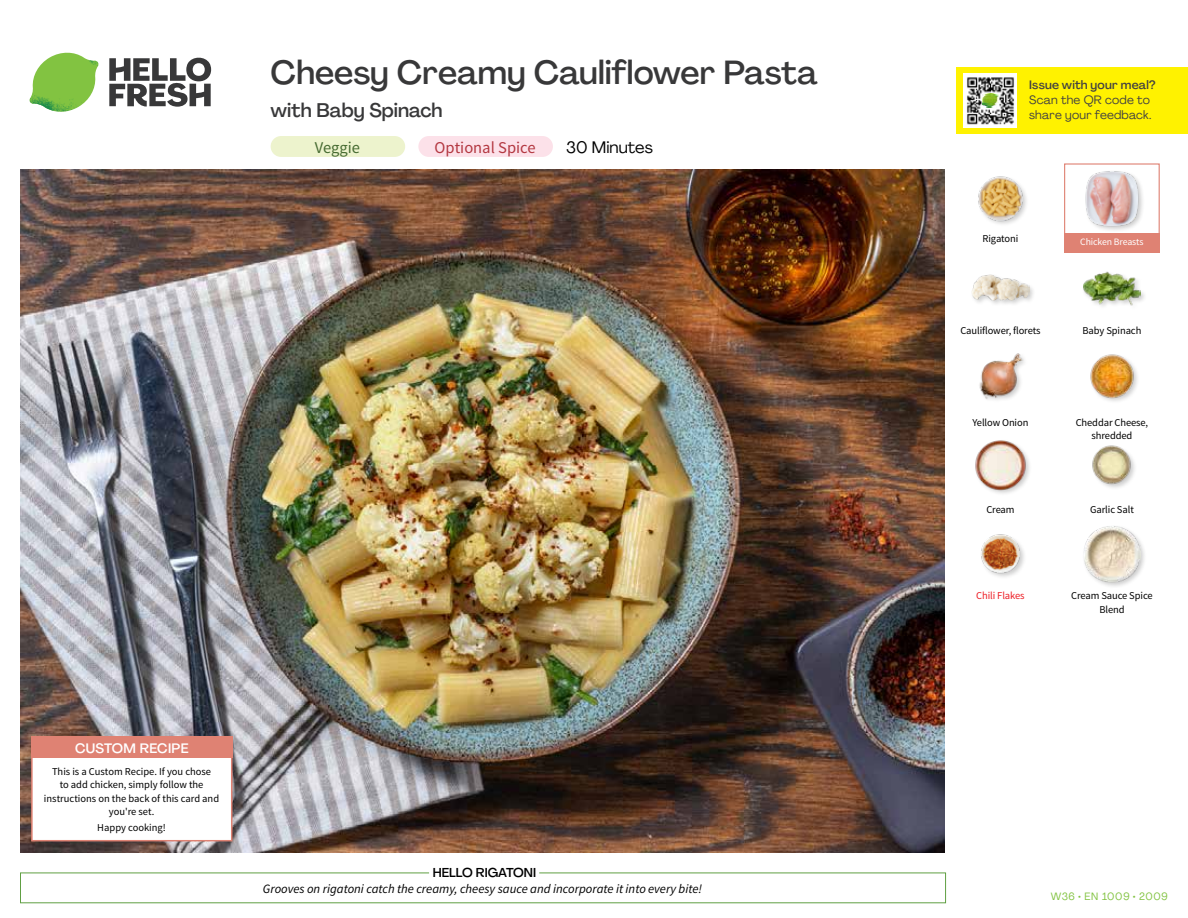
<style>
.page{position:relative;width:1188px;height:918px;background:#fff}
.page>*{position:absolute;margin:0;border:0;box-sizing:border-box;transform-origin:0 0}
.t1{font:500 33px "Agrandir";letter-spacing:-.005em;color:#383839}
.t2{font:500 19.5px "Agrandir";color:#383839}
.t3{font:16.5px "Source Sans Pro";color:#b33841}
.t4{font:16.5px "Agrandir";color:#000}
.t5{font:16.5px "Source Sans Pro";color:#476b32}
.t6{font:500 13.5px "Agrandir";letter-spacing:.02em;color:#fff}
.t7{font:italic 12.75px "Source Sans Pro";color:#000}
.t8{font:500 12.75px "Agrandir";color:#000}
.t9{font:12px/15px "Agrandir";letter-spacing:.02em;color:#414042}
.t10{font:500 12px "Agrandir";letter-spacing:.02em;color:#414042}
.t11{font:10.5px/13.5px "Source Sans Pro";letter-spacing:-.01em;color:#000;text-align:center}
.t12{font:10.5px "Agrandir";letter-spacing:.05em;color:#82c341}
.t13{font:10.5px "Source Sans Pro";letter-spacing:-.01em;color:#ed1d24}
.t14{font:9.75px "Source Sans Pro";letter-spacing:-.01em;color:#fff}
</style>
<div class="page">
<svg style="left:109px;top:57px;width:102px;height:50px"></svg>
<svg style="left:34px;top:53px;width:62px;height:40px"></svg>
<img style="left:67px;top:53px;width:32px;height:26px">
<img style="left:33px;top:75px;width:59px;height:11px">
<img style="left:29px;top:79px;width:61px;height:33px">
<img style="left:65px;top:86px;width:27px;height:25px">
<div style="left:20px;top:873px;width:926px;height:30px;border:1px solid #609f43"></div>
<div style="left:429px;top:865px;width:110px;height:15px;background:#fff"></div>
<img style="left:21px;top:170px;width:924px;height:682px">
<div style="left:271px;top:136px;width:134px;height:21px;background:#edf3cd;border-radius:10px"></div>
<div style="left:418px;top:136px;width:135px;height:21px;background:#fce1e9;border-radius:10px"></div>
<div style="left:1082px;top:524px;width:65px;height:65px;background:#000;opacity:.2"></div>
<img style="left:1083px;top:525px;width:58px;height:58px">
<img style="left:981px;top:534px;width:43px;height:43px">
<img style="left:1092px;top:445px;width:43px;height:43px">
<img style="left:975px;top:440px;width:54px;height:54px">
<img style="left:1090px;top:354px;width:48px;height:47px">
<img style="left:979px;top:353px;width:45px;height:47px">
<div style="left:1082px;top:271px;width:65px;height:41px;background:#000;opacity:.2"></div>
<img style="left:1083px;top:271px;width:58px;height:41px">
<div style="left:971px;top:274px;width:65px;height:34px;background:#000;opacity:.2"></div>
<img style="left:972px;top:274px;width:57px;height:34px">
<div style="left:1084px;top:170px;width:61px;height:63px;background:#000;opacity:.2"></div>
<img style="left:1084px;top:170px;width:57px;height:57px">
<img style="left:978px;top:176px;width:49px;height:48px">
<div style="left:1064px;top:163px;width:96px;height:73px;border:1px solid #df8273"></div>
<div style="left:1064px;top:234px;width:96px;height:19px;background:#df8273"></div>
<div style="left:31px;top:737px;width:201px;height:104px;background:#fff;border:2px solid #df8273"></div>
<div style="left:31px;top:737px;width:202px;height:21px;background:#df8273"></div>
<div style="left:956px;top:67px;width:232px;height:67px;background:#fff200"></div>
<img style="left:964px;top:74px;width:52px;height:54px">
<svg style="left:982px;top:93px;width:16px;height:14px"></svg>
<h1 class="t1" style="left:271px;top:52px;width:549px">Cheesy Creamy Cauliflower Pasta</h1>
<h2 class="t2" style="left:271px;top:98px;width:174px">with Baby Spinach</h2>
<h3 class="t5" style="left:315px;top:137px;width:47px">Veggie</h3>
<h3 class="t3" style="left:435px;top:137px;width:103px">Optional Spice</h3>
<h3 class="t4" style="left:566px;top:137px;width:88px">30 Minutes</h3>
<p class="t6" style="left:75px;top:739px;width:115px">CUSTOM RECIPE</p>
<p class="t11" style="left:44px;top:764px;width:177px">This is a Custom Recipe. If you chose<br>to add chicken, simply follow the instructions on the back of this card and you're set.</p>
<p class="t11" style="left:97px;top:821px;width:70px">Happy cooking!</p>
<p class="t8" style="left:433px;top:864px;width:105px">HELLO RIGATONI</p>
<p class="t7" style="left:263px;top:881px;width:441px">Grooves on rigatoni catch the creamy, cheesy sauce and incorporate it into every bite!</p>
<p class="t10" style="left:1029px;top:77px;width:128px">Issue with your meal?</p>
<p class="t9" style="left:1029px;top:92px;width:124px">Scan the QR code to share your feedback.</p>
<p class="t11" style="left:983px;top:232px;width:37px">Rigatoni</p>
<p class="t14" style="left:1080px;top:236px;width:65px">Chicken Breasts</p>
<p class="t11" style="left:960px;top:324px;width:82px">Cauliflower, florets</p>
<p class="t11" style="left:1083px;top:324px;width:60px">Baby Spinach</p>
<p class="t11" style="left:972px;top:416px;width:57px">Yellow Onion</p>
<p class="t11" style="left:1076px;top:416px;width:74px">Cheddar Cheese, shredded</p>
<p class="t11" style="left:986px;top:503px;width:30px">Cream</p>
<p class="t11" style="left:1090px;top:503px;width:45px">Garlic Salt</p>
<p class="t13" style="left:976px;top:589px;width:50px">Chili Flakes</p>
<p class="t11" style="left:1071px;top:589px;width:83px">Cream Sauce Spice<br>Blend</p>
<p class="t12" style="left:1051px;top:890px;width:119px">W36 • EN 1009 • 2009</p>
</div>
